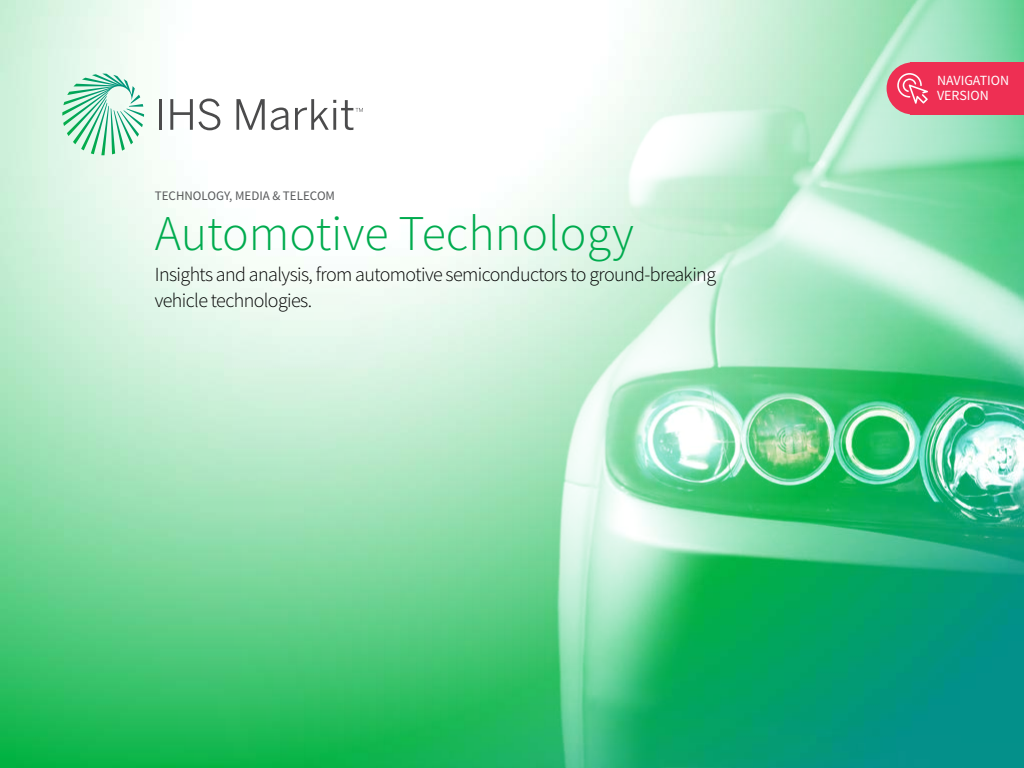
<style>
.page{position:relative;width:1024px;height:768px;background:#fff}
.page>*{position:absolute;margin:0;border:0;box-sizing:border-box;transform-origin:0 0}
.t1{font:300 50px "Source Sans Pro";color:#00ab4e}
.t2{font:300 20px/26px "Source Sans Pro";letter-spacing:-.03em;color:#000}
.t3{font:14px/15px "Source Sans Pro";color:#fff}
.t4{font:13px "Source Sans Pro";color:#58595b}
</style>
<div class="page">
<img style="left:0;top:1px;width:1024px;height:767px">
<div style="left:911px;top:62px;width:113px;height:52px;background:#ee2f53"></div>
<div style="left:887px;top:62px;width:52px;height:52px;background:#ee2f53;border-radius:50%"></div>
<svg style="left:897px;top:73px;width:31px;height:31px"></svg>
<svg style="left:62px;top:74px;width:82px;height:81px"></svg>
<hr style="left:159px;top:99px;width:3px;height:31px;background:#4b4b4c">
<svg style="left:170px;top:99px;width:50px;height:31px"></svg>
<svg style="left:236px;top:99px;width:29px;height:31px"></svg>
<svg style="left:271px;top:108px;width:18px;height:22px"></svg>
<svg style="left:295px;top:99px;width:68px;height:31px"></svg>
<p class="t4" style="left:155px;top:187px;width:182px">TECHNOLOGY, MEDIA &amp; TELECOM</p>
<h1 class="t1" style="left:155px;top:202px;width:481px">Automotive Technology</h1>
<p class="t2" style="left:155px;top:262px;width:563px">Insights and analysis, from automotive semiconductors to ground-breaking vehicle technologies.</p>
<p class="t3" style="left:937px;top:72px;width:74px">NAVIGATION<br>VERSION</p>
</div>
